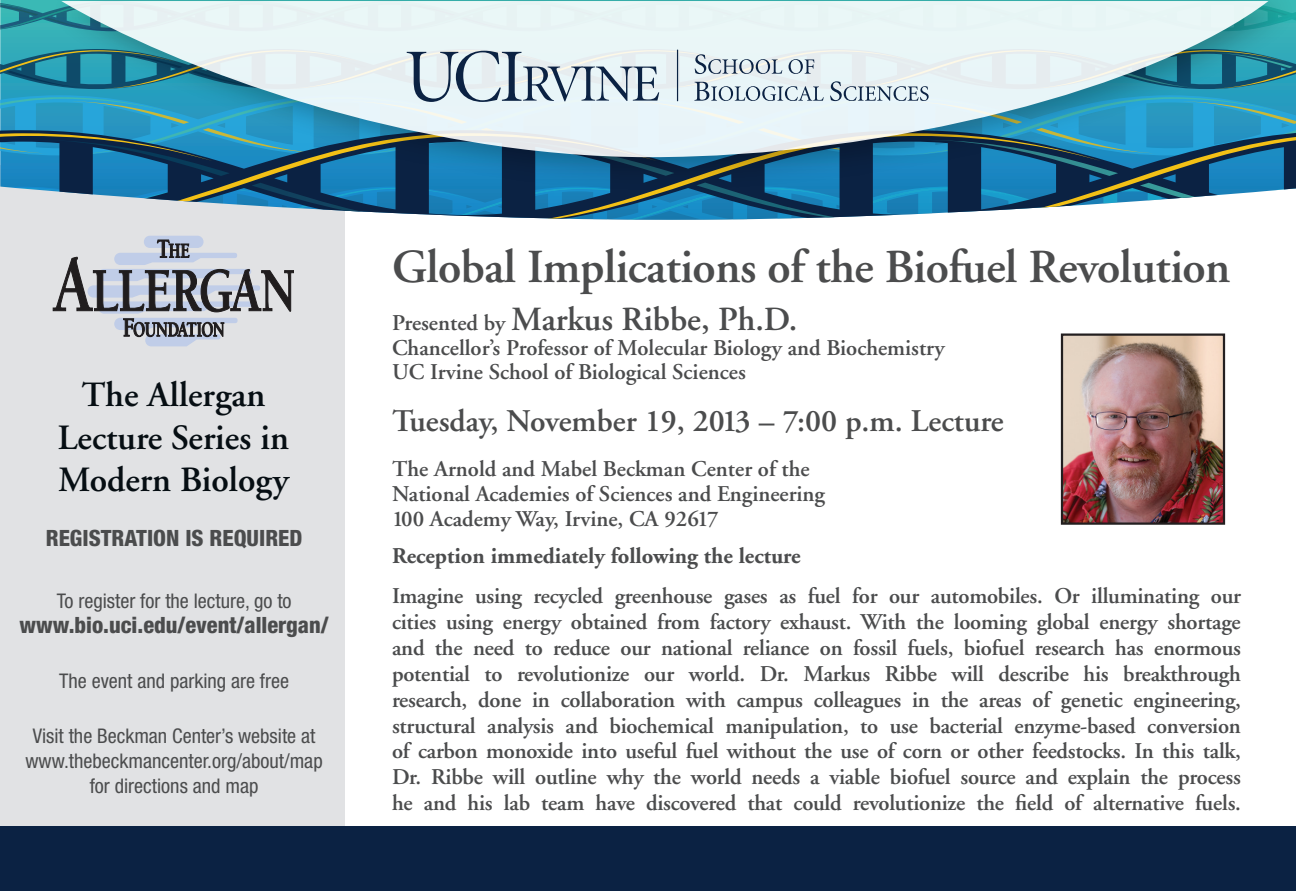
<style>
.page{position:relative;width:1296px;height:891px;background:#fff}
.page>*{position:absolute;margin:0;border:0;box-sizing:border-box;transform-origin:0 0}
.t1{font:600 47.25px "Adobe Garamond";letter-spacing:-.01em;color:#4b4c4d}
.t2{font:600 35.55px/42.5px "Adobe Garamond";color:#060e13;text-align:center}
.t3{font:600 33.75px "Adobe Garamond";color:#4b4c4d}
.t4{font:600 31.5px "Adobe Garamond";color:#4b4c4d}
.t5{font:600 22.5px/25.9px "Adobe Garamond";color:#4b4c4d}
.t6{font:800 condensed 22.5px "Helvetica Neue";color:#4b4c4d}
.t7{font:700 22.5px "Adobe Garamond";color:#4b4c4d}
.t8{font:condensed 20.25px/24.8px "Helvetica Neue";color:#4b4c4d;text-align:center}
.s1{font-size:22.5px}
</style>
<div class="page">
<div style="left:0;top:165px;width:344px;height:726px;background:#e1e2e4"></div>
<img style="left:1064px;top:336px;width:158px;height:186px">
<div style="left:1061px;top:333px;width:164px;height:192px;border:2px solid #231f20"></div>
<svg style="left:0;top:1px;width:36px;height:30px"></svg>
<svg style="left:0;top:133px;width:839px;height:87px"></svg>
<svg style="left:30px;top:139px;width:1137px;height:78px"></svg>
<img style="left:36px;top:0;width:1260px;height:199px">
<svg style="left:61px;top:1px;width:1208px;height:156px;background:#a6cdd8"></svg>
<hr style="left:677px;top:50px;width:1px;height:51px;background:#0b2243">
<svg style="left:7px;top:51px;width:1286px;height:51px;background:#9dc3ce"></svg>
<svg style="left:53px;top:236px;width:241px;height:110px"></svg>
<div style="left:0;top:827px;width:1296px;height:64px;background:#0b2243"></div>
<h2 class="t2" style="left:58px;top:375px;width:233px">The Allergan<br>Lecture Series in<br>Modern Biology</h2>
<p class="t6" style="left:46px;top:524px;width:258px">REGISTRATION IS REQUIRED</p>
<p class="t8" style="left:57px;top:589px;width:236px">To register for the lecture, go to</p>
<p class="t6" style="left:19px;top:611px;width:311px">www.bio.uci.edu/event/allergan/</p>
<p class="t8" style="left:59px;top:669px;width:232px">The event and parking are free</p>
<p class="t8" style="left:25px;top:724px;width:299px">Visit the Beckman Center’s website at www.thebeckmancenter.org/about/map for directions and map</p>
<h1 class="t1" style="left:392px;top:241px;width:840px">Global Implications of the Biofuel Revolution</h1>
<h3 class="t3" style="left:392px;top:301px;width:407px"><span class="s1">Presented by</span> Markus Ribbe, Ph.D.</h3>
<p class="t5" style="left:392px;top:335px;width:554px;line-height:24.8px">Chancellor’s Professor of Molecular Biology and Biochemistry<br>UC Irvine School of Biological Sciences</p>
<h3 class="t4" style="left:392px;top:404px;width:613px">Tuesday, November 19, 2013 – 7:00 p.m. Lecture</h3>
<p class="t5" style="left:392px;top:457px;width:434px;line-height:24.8px">The Arnold and Mabel Beckman Center of the<br>National Academies of Sciences and Engineering<br>100 Academy Way, Irvine, CA 92617</p>
<p class="t7" style="left:392px;top:544px;width:410px">Reception immediately following the lecture</p>
<p class="t5" style="left:392px;top:583px;width:851px;text-align:justify">Imagine using recycled greenhouse gases as fuel for our automobiles. Or illuminating our cities using energy obtained from factory exhaust. With the looming global energy shortage and the need to reduce our national reliance on fossil fuels, biofuel research has enormous potential to revolutionize our world. Dr. Markus Ribbe will describe his breakthrough research, done in collaboration with campus colleagues in the areas of genetic engineering, structural analysis and biochemical manipulation, to use bacterial enzyme-based conversion of carbon monoxide into useful fuel without the use of corn or other feedstocks. In this talk, Dr. Ribbe will outline why the world needs a viable biofuel source and explain the process he and his lab team have discovered that could revolutionize the field of alternative fuels.</p>
</div>
